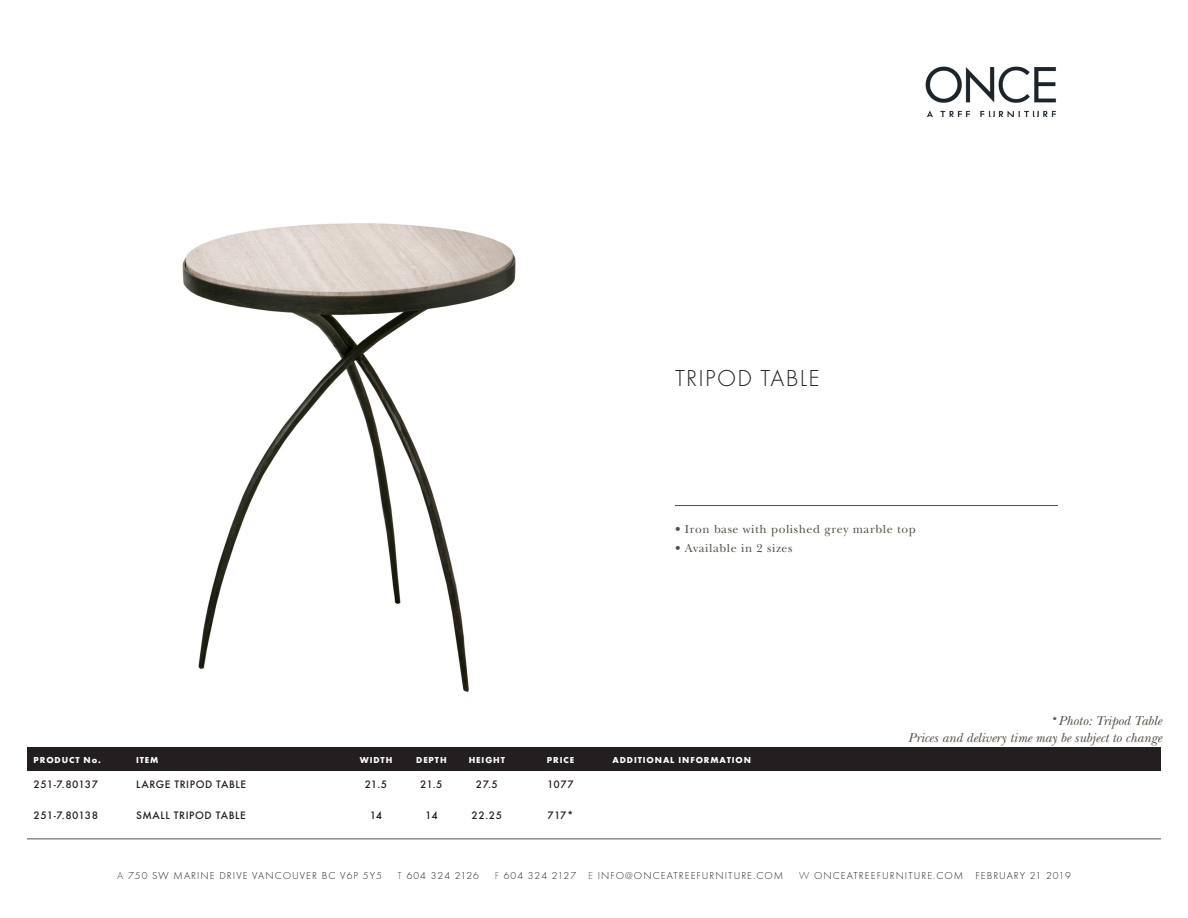
<style>
.page{position:relative;width:1188px;height:918px;background:#fff}
.page>*{position:absolute;margin:0;border:0;box-sizing:border-box;transform-origin:0 0}
.t1{font:300 24px "Futura EFCEOP";letter-spacing:.05em;color:#231f20}
.t2{font:italic 13.5px "New Baskerville Std";color:#535249}
.t3{font:12px "New Baskerville Std";letter-spacing:.05em;color:#535249}
.t4{font:500 11.25px "Futura EFCEOP";letter-spacing:.05em;color:#231f20}
.t5{font:500 11.25px "Futura EFCEOP";letter-spacing:.02em;color:#231f20}
.t6{font:300 10.5px "Futura EFCEOP";letter-spacing:.1em;color:#231f20}
.t7{font:700 9px "Futura EFCEOP";letter-spacing:.1em;color:#fff}
.s1{font-family:"Futura EFCEOP";font-weight:700;font-style:normal;font-size:11.25px;color:#231f20}
.s2{color:#535249}
</style>
<div class="page">
<img style="left:925px;top:66px;width:131px;height:51px">
<hr style="left:27px;top:838px;width:1134px;height:1px;background:#535249">
<hr style="left:675px;top:505px;width:383px;height:1px;background:#535249">
<div style="left:27px;top:747px;width:1134px;height:24px;background:#231f20"></div>
<img style="left:182px;top:223px;width:334px;height:469px">
<p class="t1" style="left:675px;top:365px;width:146px">TRIPOD TABLE</p>
<p class="t3" style="left:675px;top:522px;width:242px">• Iron base with polished grey marble top</p>
<p class="t3" style="left:675px;top:541px;width:119px">• Available in 2 sizes</p>
<p class="t7" style="left:34px;top:754px;width:69px">PRODUCT No.</p>
<p class="t7" style="left:136px;top:754px;width:24px">ITEM</p>
<p class="t7" style="left:360px;top:754px;width:34px">WIDTH</p>
<p class="t7" style="left:416px;top:754px;width:32px">DEPTH</p>
<p class="t7" style="left:469px;top:754px;width:38px">HEIGHT</p>
<p class="t7" style="left:547px;top:754px;width:29px">PRICE</p>
<p class="t7" style="left:612px;top:754px;width:140px">ADDITIONAL INFORMATION</p>
<p class="t5" style="left:34px;top:777px;width:66px">251-7.80137</p>
<p class="t4" style="left:136px;top:777px;width:112px">LARGE TRIPOD TABLE</p>
<p class="t4" style="left:365px;top:777px;width:24px">21.5</p>
<p class="t4" style="left:420px;top:777px;width:24px">21.5</p>
<p class="t4" style="left:476px;top:777px;width:24px">27.5</p>
<p class="t4" style="left:547px;top:777px;width:28px">1077</p>
<p class="t5" style="left:34px;top:808px;width:66px">251-7.80138</p>
<p class="t4" style="left:136px;top:808px;width:111px">SMALL TRIPOD TABLE</p>
<p class="t4" style="left:370px;top:808px;width:14px">14</p>
<p class="t4" style="left:425px;top:808px;width:14px">14</p>
<p class="t4" style="left:472px;top:808px;width:32px">22.25</p>
<p class="t4" style="left:548px;top:808px;width:27px">717*</p>
<p class="t2" style="left:1051px;top:713px;width:112px"><span class="s1">*</span>Photo: Tripod Table</p>
<p class="t2" style="left:908px;top:729px;width:255px">Prices and delivery time may be subject to change</p>
<p class="t6" style="left:117px;top:870px;width:266px"><span class="s2">A</span> 750 SW MARINE DRIVE VANCOUVER BC V6P 5Y5</p>
<p class="t6" style="left:398px;top:870px;width:83px"><span class="s2">T</span> 604 324 2126</p>
<p class="t6" style="left:495px;top:870px;width:290px"><span class="s2">F</span> 604 324 2127 <span class="s2">E</span> INFO@ONCEATREEFURNITURE.COM</p>
<p class="t6" style="left:799px;top:870px;width:273px"><span class="s2">W</span> ONCEATREEFURNITURE.COM FEBRUARY 21 2019</p>
</div>
